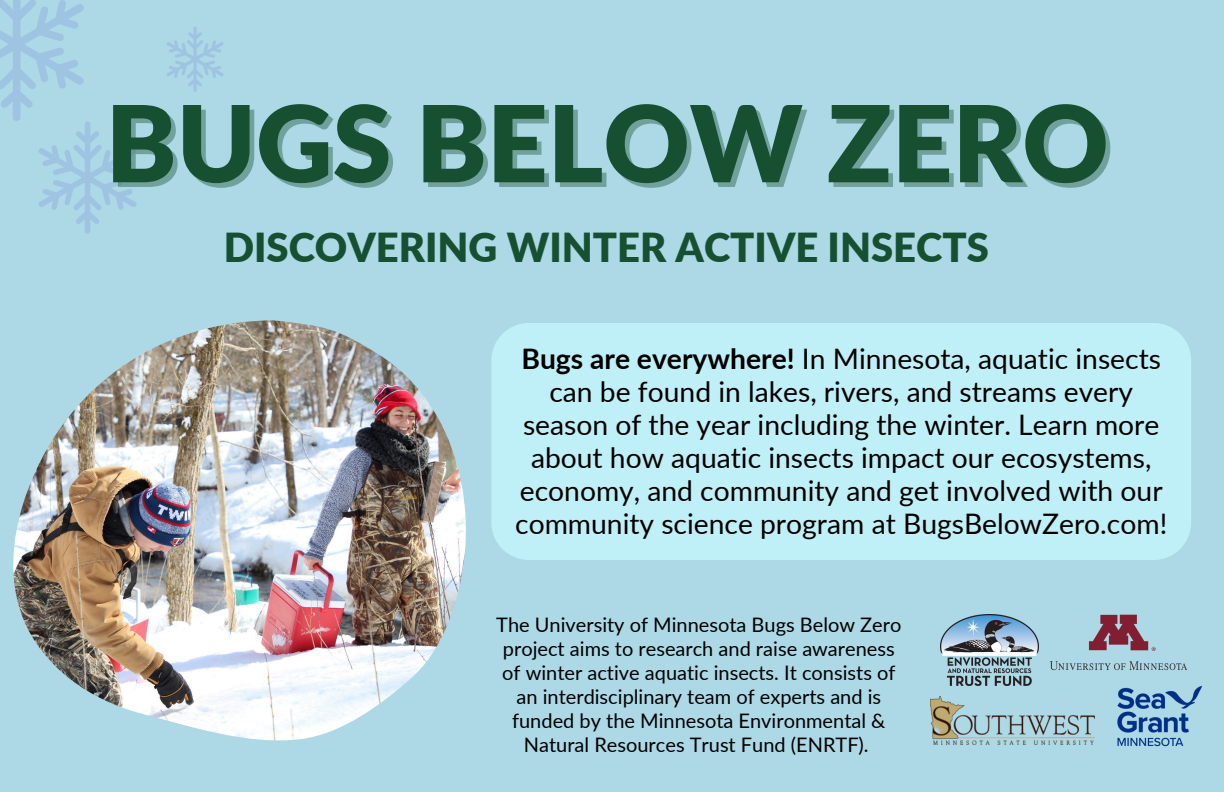
<style>
.page{position:relative;width:1224px;height:792px;background:#add8e6}
.page>*{position:absolute;margin:0;border:0;box-sizing:border-box;transform-origin:0 0}
.t1{font:900 106px "Lato";color:#165030}
.t2{font:900 40px "Lato";color:#165030}
.t3{font:28.2px/33px "Lato";color:#000;text-align:center}
.t4{font:20px/24px "Lato";color:#000;text-align:center}
.s1{font-weight:700}
</style>
<div class="page">
<svg style="left:0;top:0;width:136px;height:234px"></svg>
<svg style="left:167px;top:27px;width:56px;height:65px"></svg>
<img style="left:941px;top:615px;width:97px;height:70px">
<img style="left:1117px;top:685px;width:86px;height:62px">
<img style="left:1049px;top:614px;width:139px;height:57px">
<img style="left:931px;top:696px;width:163px;height:48px">
<img style="left:13px;top:320px;width:453px;height:420px">
<div style="left:491px;top:323px;width:700px;height:237px;background:#c0f0f7"></div>
<p class="t1" style="left:106px;top:78px;width:1005px">BUGS BELOW ZERO</p>
<p class="t2" style="left:224px;top:223px;width:767px">DISCOVERING WINTER ACTIVE INSECTS</p>
<h1 class="t3" style="left:515px;top:341px;width:654px"><span class="s1">Bugs are everywhere!</span> In Minnesota, aquatic insects can be found in lakes, rivers, and streams every season of the year including the winter. Learn more about how aquatic insects impact our ecosystems, economy, and community and get involved with our community science program at BugsBelowZero.com!</h1>
<h2 class="t4" style="left:496px;top:613px;width:407px">The University of Minnesota Bugs Below Zero project aims to research and raise awareness of winter active aquatic insects. It consists of an interdisciplinary team of experts and is funded by the Minnesota Environmental &amp; Natural Resources Trust Fund (ENRTF).</h2>
</div>
